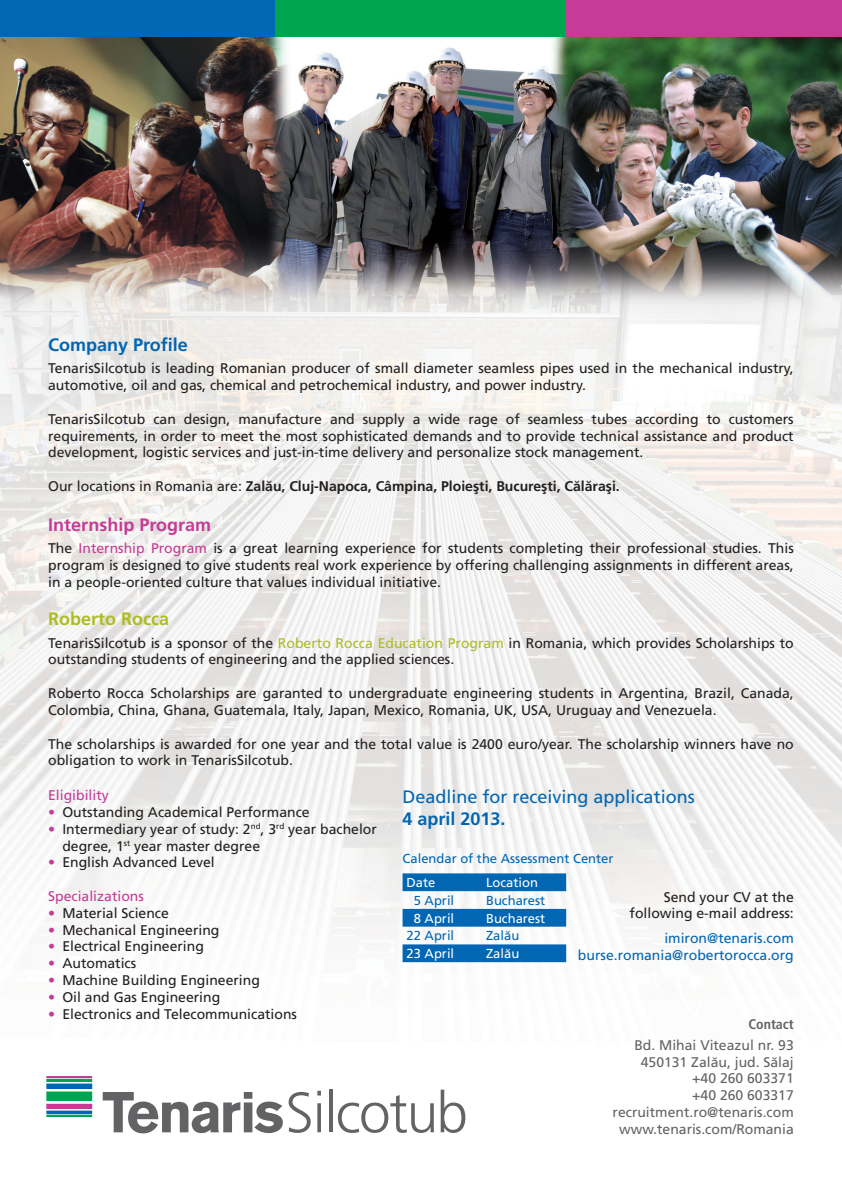
<style>
.page{position:relative;width:842px;height:1191px;background:#fff}
.page>*{position:absolute;margin:0;border:0;box-sizing:border-box;transform-origin:0 0}
.t1{font:18px "Frutiger LT Std";color:#0166b3}
.t2{font:700 18px "Frutiger LT Std";color:#0166b3}
.t3{font:700 18px "Frutiger LT Std";color:#c53b96}
.t4{font:700 18px "Frutiger LT Std";color:#aebc21}
.t5{font:14px/16.8px "Frutiger LT Std";color:#231f20}
.t6{font:14px "Frutiger LT Std";color:#636366}
.t7{font:700 14px "Frutiger LT Std";color:#231f20}
.t8{font:14px "Frutiger LT Std";color:#0166b3}
.t9{font:14px "Frutiger LT Std";color:#c53b96}
.t10{font:700 condensed 14px "Frutiger LT Std";color:#636366}
.t11{font:13px "Frutiger LT Std";color:#0166b3}
.t12{font:13px "Frutiger LT Std";color:#fff}
.s1{font-weight:400}
.s2{color:#c53b96}
.s3{color:#aebc21}
</style>
<div class="page">
<img style="left:0;top:37px;width:842px;height:1097px">
<svg style="left:103px;top:1092px;width:180px;height:41px"></svg>
<div style="left:47px;top:1115px;width:45px;height:1px;border:1px solid #00a54f"></div>
<div style="left:47px;top:1092px;width:45px;height:8px;background:#00a54f"></div>
<div style="left:47px;top:1079px;width:45px;height:2px;border:1px solid #00a54f"></div>
<div style="left:47px;top:1111px;width:45px;height:2px;border:1px solid #0166b3"></div>
<div style="left:47px;top:1084px;width:45px;height:4px;border:1px solid #0166b3"></div>
<div style="left:47px;top:1104px;width:45px;height:4px;border:1px solid #c53b96"></div>
<div style="left:47px;top:1076px;width:45px;height:1px;border:1px solid #c53b96"></div>
<svg style="left:289px;top:1092px;width:22px;height:41px"></svg>
<svg style="left:317px;top:1090px;width:4px;height:42px"></svg>
<hr style="left:329px;top:1089px;width:4px;height:43px;background:#636366">
<svg style="left:338px;top:1095px;width:96px;height:38px"></svg>
<svg style="left:441px;top:1089px;width:24px;height:44px"></svg>
<div style="left:0;top:0;width:275px;height:37px;background:#0166b3"></div>
<div style="left:275px;top:0;width:291px;height:37px;background:#00a54f"></div>
<div style="left:566px;top:0;width:276px;height:37px;background:#c53b96"></div>
<svg style="left:403px;top:873px;width:163px;height:89px"></svg>
<p class="t2" style="left:48px;top:334px;width:141px">Company Profile</p>
<p class="t5" style="left:48px;top:360px;width:747px">TenarisSilcotub is leading Romanian producer of small diameter seamless pipes used in the mechanical industry, automotive, oil and gas, chemical and petrochemical industry, and power industry.</p>
<p class="t5" style="left:48px;top:410px;width:747px;text-align:justify">TenarisSilcotub can design, manufacture and supply a wide rage of seamless tubes according to customers requirements, in order to meet the most sophisticated demands and to provide technical assistance and product development, logistic services and just-in-time delivery and personalize stock management.</p>
<p class="t7" style="left:48px;top:478px;width:573px"><span class="s1">Our locations in Romania are:</span> Zalău, Cluj-Napoca, Câmpina, Ploieşti, Bucureşti, Călăraşi.</p>
<p class="t3" style="left:48px;top:514px;width:165px">Internship Program</p>
<p class="t5" style="left:48px;top:540px;width:747px;text-align:justify">The <span class="s2">Internship Program</span> is a great learning experience for students completing their professional studies. This program is designed to give students real work experience by offering challenging assignments in different areas, in a people-oriented culture that values individual initiative.</p>
<p class="t4" style="left:48px;top:608px;width:122px">Roberto Rocca</p>
<p class="t5" style="left:48px;top:634px;width:747px">TenarisSilcotub is a sponsor of the <span class="s3">Roberto Rocca Education Program</span> in Romania, which provides Scholarships to outstanding students of engineering and the applied sciences.</p>
<p class="t5" style="left:48px;top:685px;width:747px">Roberto Rocca Scholarships are garanted to undergraduate engineering students in Argentina, Brazil, Canada,<br>Colombia, China, Ghana, Guatemala, Italy, Japan, Mexico, Romania, UK, USA, Uruguay and Venezuela.</p>
<p class="t5" style="left:48px;top:735px;width:747px">The scholarships is awarded for one year and the total value is 2400 euro/year. The scholarship winners have no obligation to work in TenarisSilcotub.</p>
<p class="t9" style="left:48px;top:787px;width:62px">Eligibility</p>
<p class="t5" style="left:48px;top:803px;width:263px"><span class="s2">•</span> Outstanding Academical Performance</p>
<p class="t5" style="left:62px;top:820px;width:316px;text-indent:-14px"><span class="s2">•</span> Intermediary year of study: 2<sup>nd</sup>, 3<sup>rd</sup> year bachelor degree, 1<sup>st</sup> year master degree</p>
<p class="t5" style="left:48px;top:854px;width:168px"><span class="s2">•</span> English Advanced Level</p>
<p class="t9" style="left:48px;top:887px;width:97px">Specializations</p>
<p class="t5" style="left:48px;top:904px;width:122px"><span class="s2">•</span> Material Science</p>
<p class="t5" style="left:48px;top:921px;width:173px"><span class="s2">•</span> Mechanical Engineering</p>
<p class="t5" style="left:48px;top:938px;width:157px"><span class="s2">•</span> Electrical Engineering</p>
<p class="t5" style="left:48px;top:955px;width:90px"><span class="s2">•</span> Automatics</p>
<p class="t5" style="left:48px;top:971px;width:213px"><span class="s2">•</span> Machine Building Engineering</p>
<p class="t5" style="left:48px;top:988px;width:174px"><span class="s2">•</span> Oil and Gas Engineering</p>
<p class="t5" style="left:48px;top:1005px;width:250px"><span class="s2">•</span> Electronics and Telecommunications</p>
<p class="t1" style="left:403px;top:786px;width:294px">Deadline for receiving applications</p>
<p class="t2" style="left:403px;top:808px;width:105px">4 april 2013.</p>
<p class="t11" style="left:403px;top:850px;width:212px">Calendar of the Assessment Center</p>
<p class="t12" style="left:407px;top:875px;width:30px">Date</p>
<p class="t12" style="left:486px;top:875px;width:53px">Location</p>
<p class="t11" style="left:414px;top:892px;width:42px">5 April</p>
<p class="t11" style="left:486px;top:892px;width:61px">Bucharest</p>
<p class="t12" style="left:414px;top:910px;width:42px">8 April</p>
<p class="t12" style="left:486px;top:910px;width:61px">Bucharest</p>
<p class="t11" style="left:407px;top:928px;width:49px">22 April</p>
<p class="t11" style="left:486px;top:928px;width:35px">Zalău</p>
<p class="t12" style="left:407px;top:946px;width:49px">23 April</p>
<p class="t12" style="left:486px;top:946px;width:35px">Zalău</p>
<p class="t5" style="left:630px;top:888px;width:166px;text-align:right">Send your CV at the following e-mail address:</p>
<p class="t8" style="left:664px;top:930px;width:131px">imiron@tenaris.com</p>
<p class="t8" style="left:578px;top:947px;width:217px">burse.romania@robertorocca.org</p>
<p class="t10" style="left:748px;top:1015px;width:47px">Contact</p>
<p class="t6" style="left:634px;top:1036px;width:161px">Bd. Mihai Viteazul nr. 93</p>
<p class="t6" style="left:641px;top:1053px;width:154px">450131 Zalău, jud. Sălaj</p>
<p class="t6" style="left:692px;top:1070px;width:103px">+40 260 603371</p>
<p class="t6" style="left:692px;top:1087px;width:103px">+40 260 603317</p>
<p class="t6" style="left:613px;top:1103px;width:183px">recruitment.ro@tenaris.com</p>
<p class="t6" style="left:619px;top:1120px;width:176px">www.tenaris.com/Romania</p>
</div>
